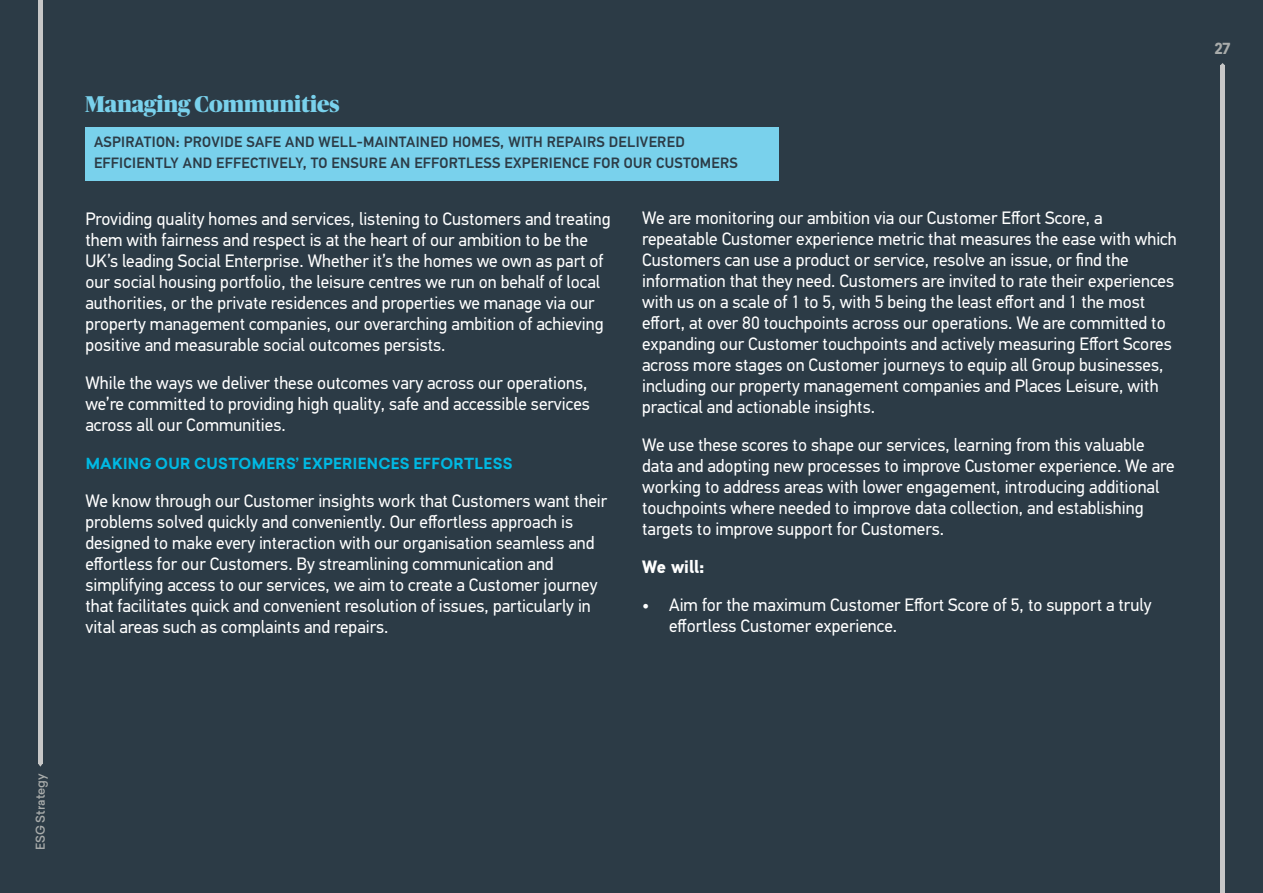
<style>
.page{position:relative;width:1263px;height:893px;background:#2c3b46}
.page>*{position:absolute;margin:0;border:0;box-sizing:border-box;transform-origin:0 0}
.t1{font:900 22.8px "Publico Banner";color:#79d1ec}
.t2{font:18px/21px "PF Din Text Std";color:#fff}
.t3{font:700 18px "PF Din Text Std";color:#fff}
.t4{font:500 15px/21px "PF Din Text Std";letter-spacing:.02em;color:#2c3b46}
.t5{font:700 15px "Sailec";letter-spacing:.02em;color:#00b9e3}
.t6{font:700 15px "Sailec";color:#a9acab}
.t7{font:500 12px "Sailec";color:#a9acab}
</style>
<div class="page">
<div style="left:38px;top:0;width:5px;height:764px;background:#c7c7c7"></div>
<div style="left:1220px;top:65px;width:5px;height:828px;background:#c7c7c7"></div>
<div style="left:85px;top:127px;width:694px;height:54px;background:#79d1ec"></div>
<p class="t1" style="left:85px;top:87px;width:256px">Managing Communities</p>
<p class="t4" style="left:94px;top:132px;width:645px">ASPIRATION: PROVIDE SAFE AND WELL-MAINTAINED HOMES, WITH REPAIRS DELIVERED<br>EFFICIENTLY AND EFFECTIVELY, TO ENSURE AN EFFORTLESS EXPERIENCE FOR OUR CUSTOMERS</p>
<p class="t2" style="left:85px;top:209px;width:527px">Providing quality homes and services, listening to Customers and treating them with fairness and respect is at the heart of our ambition to be the UK’s leading Social Enterprise. Whether it’s the homes we own as part of our social housing portfolio, the leisure centres we run on behalf of local authorities, or the private residences and properties we manage via our property management companies, our overarching ambition of achieving positive and measurable social outcomes persists.</p>
<p class="t2" style="left:85px;top:373px;width:506px">While the ways we deliver these outcomes vary across our operations, we’re committed to providing high quality, safe and accessible services across all our Communities.</p>
<p class="t5" style="left:86px;top:453px;width:428px">MAKING OUR CUSTOMERS’ EXPERIENCES EFFORTLESS</p>
<p class="t2" style="left:85px;top:491px;width:523px">We know through our Customer insights work that Customers want their problems solved quickly and conveniently. Our effortless approach is designed to make every interaction with our organisation seamless and effortless for our Customers. By streamlining communication and simplifying access to our services, we aim to create a Customer journey that facilitates quick and convenient resolution of issues, particularly in vital areas such as complaints and repairs.</p>
<p class="t2" style="left:642px;top:208px;width:536px">We are monitoring our ambition via our Customer Effort Score, a repeatable Customer experience metric that measures the ease with which Customers can use a product or service, resolve an issue, or find the information that they need. Customers are invited to rate their experiences with us on a scale of 1 to 5, with 5 being the least effort and 1 the most effort, at over 80 touchpoints across our operations. We are committed to expanding our Customer touchpoints and actively measuring Effort Scores across more stages on Customer journeys to equip all Group businesses, including our property management companies and Places Leisure, with practical and actionable insights.</p>
<p class="t2" style="left:642px;top:435px;width:534px">We use these scores to shape our services, learning from this valuable data and adopting new processes to improve Customer experience. We are working to address areas with lower engagement, introducing additional touchpoints where needed to improve data collection, and establishing targets to improve support for Customers.</p>
<p class="t3" style="left:642px;top:556px;width:64px">We will:</p>
<p class="t2" style="left:669px;top:595px;width:484px;text-indent:-27px">• Aim for the maximum Customer Effort Score of 5, to support a truly effortless Customer experience.</p>
<p class="t6" style="left:1214px;top:38px;width:18px">27</p>
<p class="t7" style="left:32px;top:850px;width:79px;rotate:-90deg">ESG Strategy</p>
</div>
